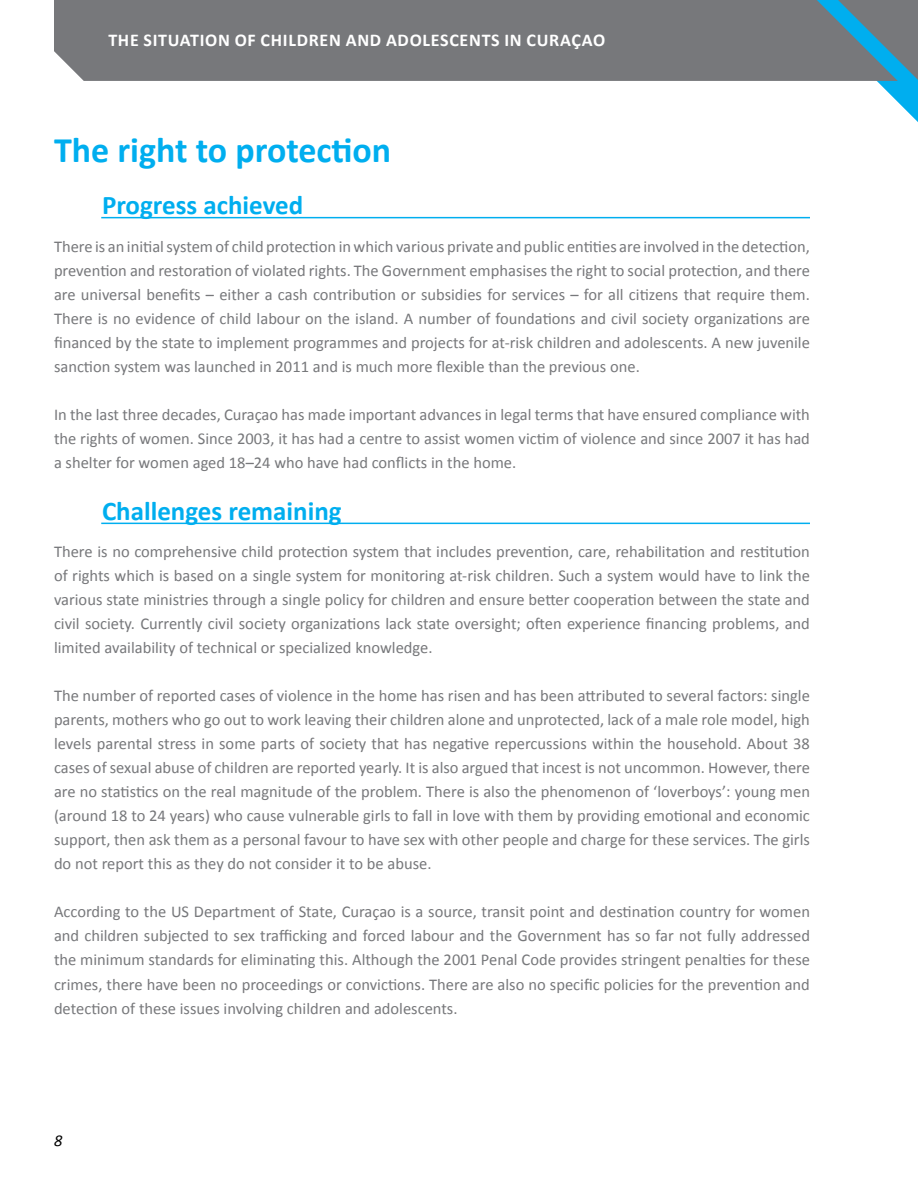
<style>
.page{position:relative;width:918px;height:1188px;background:#fff}
.page>*{position:absolute;margin:0;border:0;box-sizing:border-box;transform-origin:0 0}
.t1{font:700 36px "Calibri";color:#00aeef}
.t2{font:700 27px "Calibri";color:#00aeef}
.t3{font:700 18px "Calibri";letter-spacing:.04em;color:#fff}
.t4{font:16.5px/24px "Calibri";color:#77787b;text-align:justify}
.t5{font:italic 16.5px "Calibri";color:#000}
</style>
<div class="page">
<div style="left:54px;top:0;width:727px;height:81px;background:#77787b"></div>
<svg style="left:781px;top:0;width:137px;height:122px"></svg>
<hr style="left:101px;top:217px;width:709px;height:1px;background:#00aeef">
<hr style="left:101px;top:523px;width:709px;height:1px;background:#00aeef">
<p class="t3" style="left:108px;top:29px;width:498px">The Situation of Children and Adolescents in Curaçao</p>
<h1 class="t1" style="left:54px;top:127px;width:339px">The right to protection</h1>
<h2 class="t2" style="left:102px;top:188px;width:203px">Progress achieved</h2>
<p class="t4" style="left:54px;top:234px;width:758px">There is an initial system of child protection in which various private and public entities are involved in the detection, prevention and restoration of violated rights. The Government emphasises the right to social protection, and there are universal benefits – either a cash contribution or subsidies for services – for all citizens that require them.<br>There is no evidence of child labour on the island. A number of foundations and civil society organizations are financed by the state to implement programmes and projects for at-risk children and adolescents. A new juvenile sanction system was launched in 2011 and is much more flexible than the previous one.</p>
<p class="t4" style="left:54px;top:402px;width:757px">In the last three decades, Curaçao has made important advances in legal terms that have ensured compliance with the rights of women. Since 2003, it has had a centre to assist women victim of violence and since 2007 it has had a shelter for women aged 18–24 who have had conflicts in the home.</p>
<h2 class="t2" style="left:102px;top:494px;width:241px">Challenges remaining</h2>
<p class="t4" style="left:54px;top:540px;width:758px">There is no comprehensive child protection system that includes prevention, care, rehabilitation and restitution of rights which is based on a single system for monitoring at-risk children. Such a system would have to link the various state ministries through a single policy for children and ensure better cooperation between the state and civil society. Currently civil society organizations lack state oversight; often experience financing problems, and limited availability of technical or specialized knowledge.</p>
<p class="t4" style="left:54px;top:684px;width:758px">The number of reported cases of violence in the home has risen and has been attributed to several factors: single parents, mothers who go out to work leaving their children alone and unprotected, lack of a male role model, high levels parental stress in some parts of society that has negative repercussions within the household. About 38 cases of sexual abuse of children are reported yearly. It is also argued that incest is not uncommon. However, there are no statistics on the real magnitude of the problem. There is also the phenomenon of ‘loverboys’: young men (around 18 to 24 years) who cause vulnerable girls to fall in love with them by providing emotional and economic support, then ask them as a personal favour to have sex with other people and charge for these services. The girls do not report this as they do not consider it to be abuse.</p>
<p class="t4" style="left:54px;top:900px;width:758px">According to the US Department of State, Curaçao is a source, transit point and destination country for women and children subjected to sex trafficking and forced labour and the Government has so far not fully addressed the minimum standards for eliminating this. Although the 2001 Penal Code provides stringent penalties for these crimes, there have been no proceedings or convictions. There are also no specific policies for the prevention and detection of these issues involving children and adolescents.</p>
<p class="t5" style="left:54px;top:1130px;width:10px">8</p>
</div>
